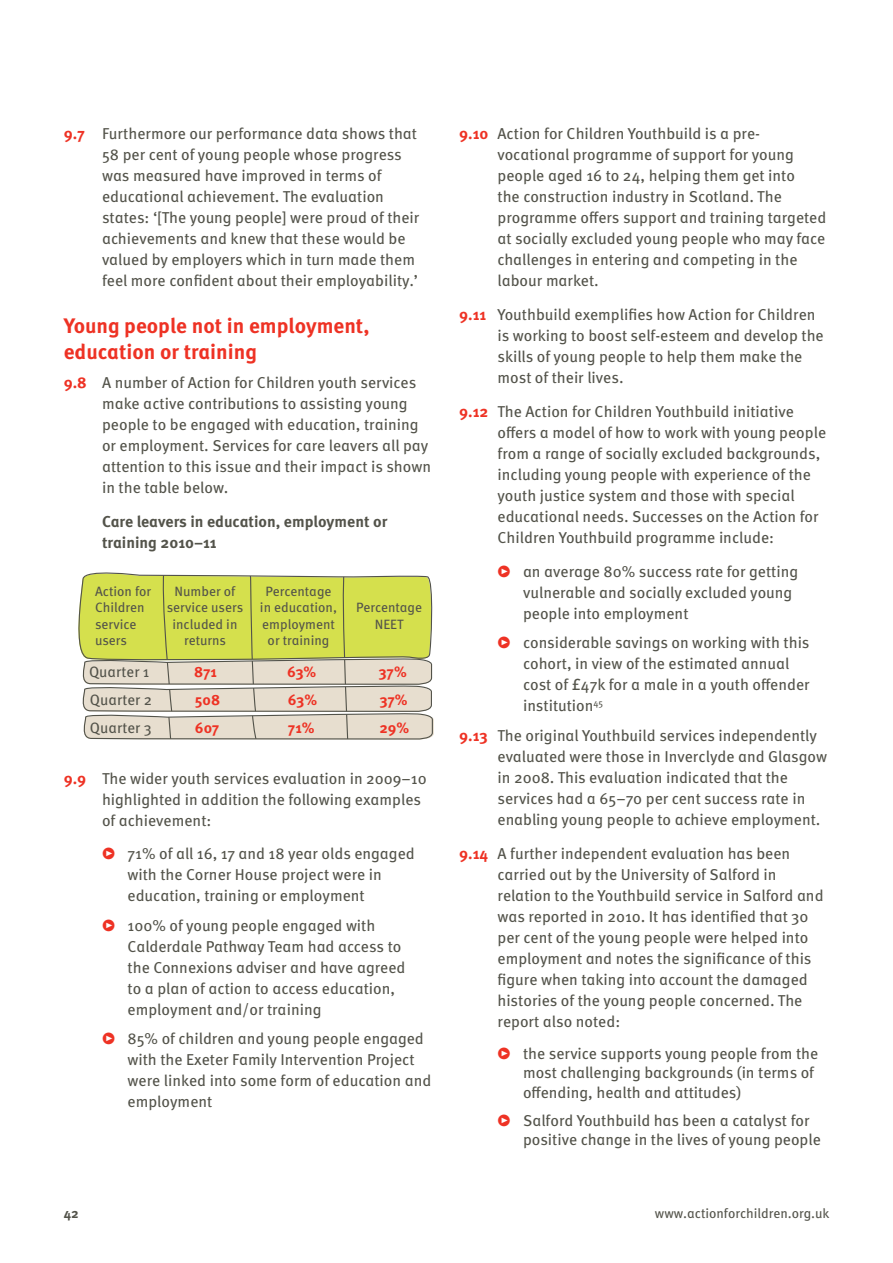
<style>
.page{position:relative;width:893px;height:1263px;background:#fff}
.page>*{position:absolute;margin:0;border:0;box-sizing:border-box;transform-origin:0 0}
.t1{font:700 21px/25.5px "Meta Actionfor Children";color:#ee3224}
.t2{font:15.75px/21px "Meta Actionfor Children";color:#53534a}
.t3{font:700 15.75px/21px "Meta Actionfor Children";color:#53534a}
.t4{font:700 15px "Meta Actionfor Children";letter-spacing:-.01em;color:#ee3224}
.t5{font:15px "Meta Actionfor Children";color:#53534a}
.t6{font:13.5px/16.5px "Meta Actionfor Children";color:#53534a;text-align:center}
.t7{font:700 13.5px "Meta Actionfor Children";color:#53534a}
.s1{font-weight:700;color:#ee3224}
</style>
<div class="page">
<svg style="left:78px;top:572px;width:356px;height:168px;background:#d6d88c"></svg>
<p class="t2" style="left:102px;top:125px;width:319px;text-indent:-38px"><span class="s1">9.7</span> Furthermore our performance data shows that 58 per cent of young people whose progress was measured have improved in terms of educational achievement. The evaluation states: ‘[The young people] were proud of their achievements and knew that these would be valued by employers which in turn made them feel more confident about their employability.’</p>
<h1 class="t1" style="left:64px;top:316px;width:307px">Young people not in employment, education or training</h1>
<p class="t2" style="left:102px;top:374px;width:331px;text-indent:-38px"><span class="s1">9.8</span> A number of Action for Children youth services make active contributions to assisting young people to be engaged with education, training or employment. Services for care leavers all pay attention to this issue and their impact is shown in the table below.</p>
<p class="t3" style="left:102px;top:513px;width:287px">Care leavers in education, employment or training 2010–11</p>
<p class="t6" style="left:95px;top:584px;width:58px;text-align:left">Action for<br>Children service users</p>
<p class="t6" style="left:167px;top:584px;width:78px">Number of service users included in returns</p>
<p class="t6" style="left:260px;top:584px;width:79px">Percentage in education, employment or training</p>
<p class="t6" style="left:356px;top:601px;width:67px">Percentage<br>NEET</p>
<p class="t5" style="left:89px;top:667px;width:62px">Quarter 1</p>
<p class="t4" style="left:194px;top:667px;width:24px">871</p>
<p class="t4" style="left:287px;top:667px;width:31px">63%</p>
<p class="t4" style="left:379px;top:667px;width:30px">37%</p>
<p class="t5" style="left:90px;top:694px;width:64px">Quarter 2</p>
<p class="t4" style="left:195px;top:694px;width:27px">508</p>
<p class="t4" style="left:288px;top:694px;width:31px">63%</p>
<p class="t4" style="left:379px;top:694px;width:30px">37%</p>
<p class="t5" style="left:90px;top:722px;width:63px">Quarter 3</p>
<p class="t4" style="left:195px;top:722px;width:26px">607</p>
<p class="t4" style="left:288px;top:722px;width:28px">71%</p>
<p class="t4" style="left:379px;top:722px;width:31px">29%</p>
<p class="t2" style="left:102px;top:769px;width:326px;text-indent:-38px"><span class="s1">9.9</span> The wider youth services evaluation in 2009–10 highlighted in addition the following examples of achievement:</p>
<p class="t2" style="left:128px;top:845px;width:289px">71% of all 16, 17 and 18 year olds engaged with the Corner House project were in education, training or employment</p>
<p class="t2" style="left:128px;top:917px;width:279px">100% of young people engaged with Calderdale Pathway Team had access to the Connexions adviser and have agreed to a plan of action to access education, employment and/or training</p>
<p class="t2" style="left:128px;top:1030px;width:305px">85% of children and young people engaged with the Exeter Family Intervention Project were linked into some form of education and employment</p>
<p class="t2" style="left:497px;top:125px;width:330px;text-indent:-38px"><span class="s1">9.10</span> Action for Children Youthbuild is a pre&shy;vocational programme of support for young people aged 16 to 24, helping them get into<br>the construction industry in Scotland. The programme offers support and training targeted at socially excluded young people who may face challenges in entering and competing in the labour market.</p>
<p class="t2" style="left:497px;top:306px;width:328px;text-indent:-38px"><span class="s1">9.11</span> Youthbuild exemplifies how Action for Children is working to boost self-esteem and develop the skills of young people to help them make the most of their lives.</p>
<p class="t2" style="left:497px;top:403px;width:330px;text-indent:-38px"><span class="s1">9.12</span> The Action for Children Youthbuild initiative offers a model of how to work with young people from a range of socially excluded backgrounds, including young people with experience of the youth justice system and those with special educational needs. Successes on the Action for Children Youthbuild programme include:</p>
<p class="t2" style="left:523px;top:563px;width:277px">an average 80% success rate for getting vulnerable and socially excluded young people into employment</p>
<p class="t2" style="left:523px;top:634px;width:288px">considerable savings on working with this cohort, in view of the estimated annual cost of £47k for a male in a youth offender institution<sup>45</sup></p>
<p class="t2" style="left:497px;top:727px;width:331px;text-indent:-38px"><span class="s1">9.13</span> The original Youthbuild services independently evaluated were those in Inverclyde and Glasgow in 2008. This evaluation indicated that the services had a 65–70 per cent success rate in enabling young people to achieve employment.</p>
<p class="t2" style="left:497px;top:844px;width:328px;text-indent:-38px"><span class="s1">9.14</span> A further independent evaluation has been carried out by the University of Salford in relation to the Youthbuild service in Salford and was reported in 2010. It has identified that 30 per cent of the young people were helped into employment and notes the significance of this figure when taking into account the damaged histories of the young people concerned. The report also noted:</p>
<p class="t2" style="left:523px;top:1045px;width:297px;line-height:19.5px">the service supports young people from the most challenging backgrounds (in terms of offending, health and attitudes)</p>
<p class="t2" style="left:523px;top:1112px;width:299px;line-height:19.5px">Salford Youthbuild has been a catalyst for positive change in the lives of young people</p>
<p class="t7" style="left:64px;top:1208px;width:16px">42</p>
<p class="t6" style="left:655px;top:1206px;width:176px">www.actionforchildren.org.uk</p>
</div>
